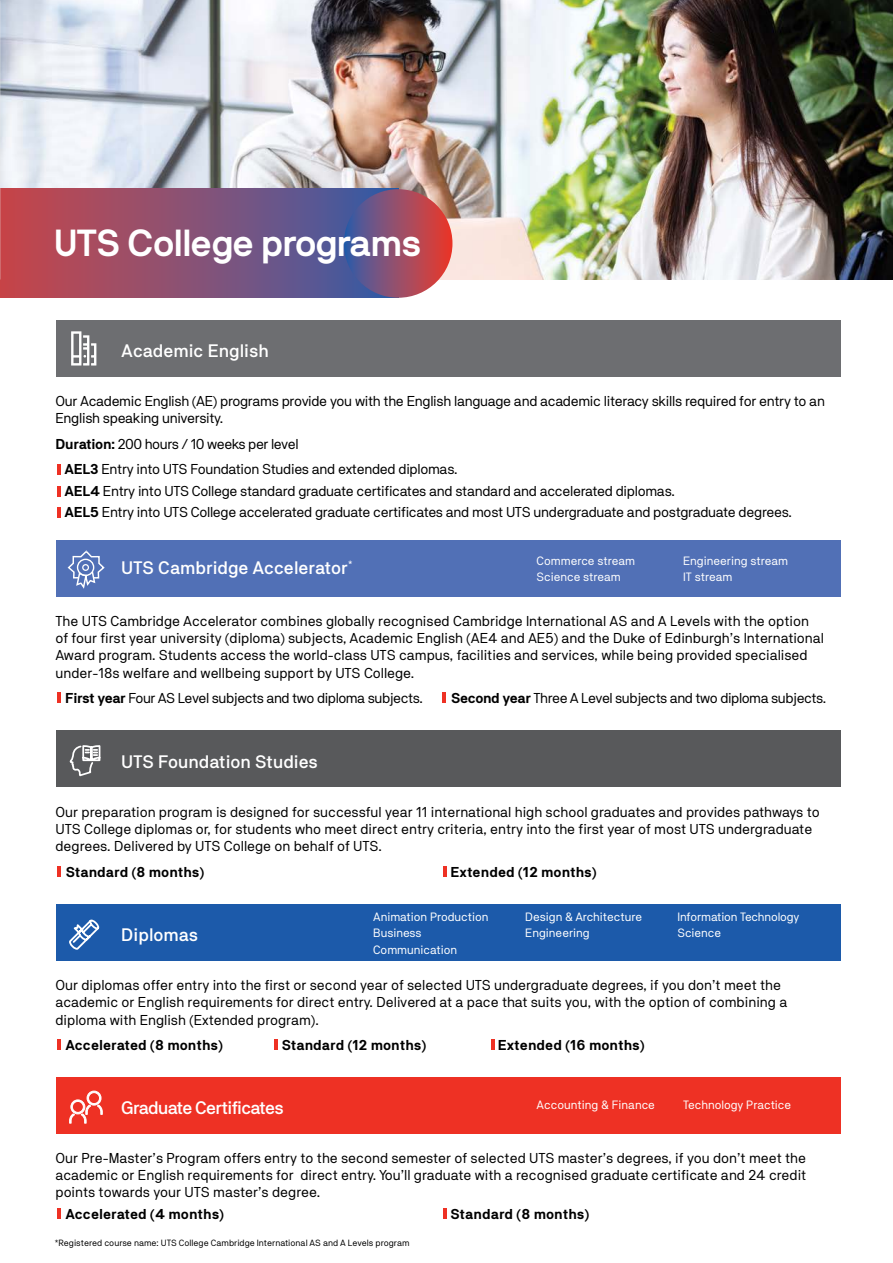
<style>
.page{position:relative;width:893px;height:1263px;background:#fff}
.page>*{position:absolute;margin:0;border:0;box-sizing:border-box;transform-origin:0 0}
.t1{font:700 37.5px "NB International Pro";letter-spacing:-.03em;color:#fff}
.t2{font:500 18px "NB Akademie Std";color:#fff}
.t3{font:500 18px "NB Akademie Std";letter-spacing:-.04em;color:#fff}
.t4{font:14.25px/17.1px "NB Akademie Std";letter-spacing:-.005em;color:#000}
.t5{font:700 14.25px "NB Akademie Std";color:#000}
.t6{font:14.25px "NB Akademie Std";letter-spacing:-.03em;color:#000}
.t7{font:12px/16.5px "NB Akademie Std";color:#fff}
.t8{font:9px "NB Akademie Std";color:#000}
.s1{font-weight:700}
</style>
<div class="page">
<img style="left:1px;top:0;width:892px;height:280px">
<div style="left:0;top:189px;width:398px;height:109px;background:linear-gradient(to right,#cc4648,#385ca7)"></div>
<div style="left:344px;top:189px;width:108px;height:109px;background:linear-gradient(to right,#375faa,#ef3b2b);border-radius:54px"></div>
<img style="left:0;top:0;width:1px;height:280px">
<div style="left:56px;top:320px;width:784px;height:56px;background:#6d6e71"></div>
<svg style="left:71px;top:332px;width:25px;height:33px"></svg>
<svg style="left:57px;top:464px;width:3px;height:11px"></svg>
<svg style="left:57px;top:486px;width:3px;height:11px"></svg>
<svg style="left:57px;top:507px;width:3px;height:11px"></svg>
<div style="left:56px;top:730px;width:784px;height:57px;background:#58595b"></div>
<svg style="left:57px;top:866px;width:3px;height:11px"></svg>
<svg style="left:443px;top:866px;width:3px;height:11px"></svg>
<svg style="left:69px;top:745px;width:32px;height:32px"></svg>
<div style="left:56px;top:904px;width:784px;height:56px;background:#1c5aaa"></div>
<svg style="left:57px;top:1039px;width:3px;height:11px"></svg>
<svg style="left:275px;top:1039px;width:3px;height:11px"></svg>
<hr style="left:491px;top:1039px;width:4px;height:11px;background:#ee3124">
<svg style="left:69px;top:919px;width:31px;height:31px"></svg>
<div style="left:56px;top:1077px;width:784px;height:56px;background:#ee3124"></div>
<svg style="left:57px;top:1208px;width:3px;height:10px"></svg>
<svg style="left:443px;top:1208px;width:3px;height:10px"></svg>
<svg style="left:69px;top:1091px;width:34px;height:32px"></svg>
<div style="left:56px;top:540px;width:784px;height:56px;background:#5170b6"></div>
<svg style="left:57px;top:692px;width:3px;height:11px"></svg>
<hr style="left:442px;top:692px;width:4px;height:11px;background:#ee3124">
<svg style="left:67px;top:550px;width:39px;height:47px"></svg>
<h1 class="t1" style="left:54px;top:221px;width:370px">UTS College programs</h1>
<p class="t2" style="left:121px;top:340px;width:149px">Academic English</p>
<p class="t4" style="left:56px;top:392px;width:771px">Our Academic English (AE) programs provide you with the English language and academic literacy skills required for entry to an<br>English speaking university.</p>
<p class="t4" style="left:65px;top:431px;width:395px;line-height:25.7px;text-indent:-9px"><span class="s1">Duration:</span> 200 hours / 10 weeks per level<br><span class="s1">AEL3</span> Entry into UTS Foundation Studies and extended diplomas.</p>
<p class="t4" style="left:65px;top:480px;width:729px;line-height:21.3px"><span class="s1">AEL4</span> Entry into UTS College standard graduate certificates and standard and accelerated diplomas.<br><span class="s1">AEL5</span> Entry into UTS College accelerated graduate certificates and most UTS undergraduate and postgraduate degrees.</p>
<p class="t2" style="left:121px;top:557px;width:233px">UTS Cambridge Accelerator<sup>*</sup></p>
<p class="t7" style="left:537px;top:552px;width:100px">Commerce stream<br>Science stream</p>
<p class="t7" style="left:683px;top:552px;width:106px">Engineering stream<br>IT stream</p>
<p class="t4" style="left:56px;top:612px;width:770px">The UTS Cambridge Accelerator combines globally recognised Cambridge International AS and A Levels with the option of four first year university (diploma) subjects, Academic English (AE4 and AE5) and the Duke of Edinburgh’s International Award program. Students access the world-class UTS campus, facilities and services, while being provided specialised under-18s welfare and wellbeing support by UTS College.</p>
<p class="t6" style="left:65px;top:690px;width:359px"><span class="s1">First year</span> Four AS Level subjects and two diploma subjects.</p>
<p class="t6" style="left:451px;top:690px;width:376px"><span class="s1">Second year</span> Three A Level subjects and two diploma subjects.</p>
<p class="t2" style="left:121px;top:751px;width:198px">UTS Foundation Studies</p>
<p class="t4" style="left:56px;top:803px;width:766px">Our preparation program is designed for successful year 11 international high school graduates and provides pathways to<br>UTS College diplomas or, for students who meet direct entry criteria, entry into the first year of most UTS undergraduate degrees. Delivered by UTS College on behalf of UTS.</p>
<p class="t5" style="left:66px;top:864px;width:140px">Standard (8 months)</p>
<p class="t5" style="left:451px;top:864px;width:148px">Extended (12 months)</p>
<p class="t2" style="left:121px;top:924px;width:79px">Diplomas</p>
<p class="t7" style="left:373px;top:908px;width:117px">Animation Production<br>Business<br>Communication</p>
<p class="t7" style="left:525px;top:908px;width:118px">Design &amp; Architecture<br>Engineering</p>
<p class="t7" style="left:677px;top:908px;width:123px">Information Technology<br>Science</p>
<p class="t4" style="left:56px;top:977px;width:733px">Our diplomas offer entry into the first or second year of selected UTS undergraduate degrees, if you don’t meet the academic or English requirements for direct entry. Delivered at a pace that suits you, with the option of combining a diploma with English (Extended program).</p>
<p class="t5" style="left:65px;top:1037px;width:159px">Accelerated (8 months)</p>
<p class="t5" style="left:282px;top:1037px;width:146px">Standard (12 months)</p>
<p class="t5" style="left:498px;top:1037px;width:148px">Extended (16 months)</p>
<p class="t3" style="left:121px;top:1097px;width:164px">Graduate Certificates</p>
<p class="t7" style="left:537px;top:1096px;width:120px">Accounting &amp; Finance</p>
<p class="t7" style="left:683px;top:1096px;width:110px">Technology Practice</p>
<p class="t4" style="left:56px;top:1149px;width:752px;text-align:justify">Our Pre-Master’s Program offers entry to the second semester of selected UTS master’s degrees, if you don’t meet the academic or English requirements for direct entry. You’ll graduate with a recognised graduate certificate and 24 credit points towards your UTS master’s degree.</p>
<p class="t5" style="left:65px;top:1205px;width:160px">Accelerated (4 months)</p>
<p class="t5" style="left:451px;top:1205px;width:140px">Standard (8 months)</p>
<p class="t8" style="left:55px;top:1238px;width:356px">*Registered course name: UTS College Cambridge International AS and A Levels program</p>
</div>
